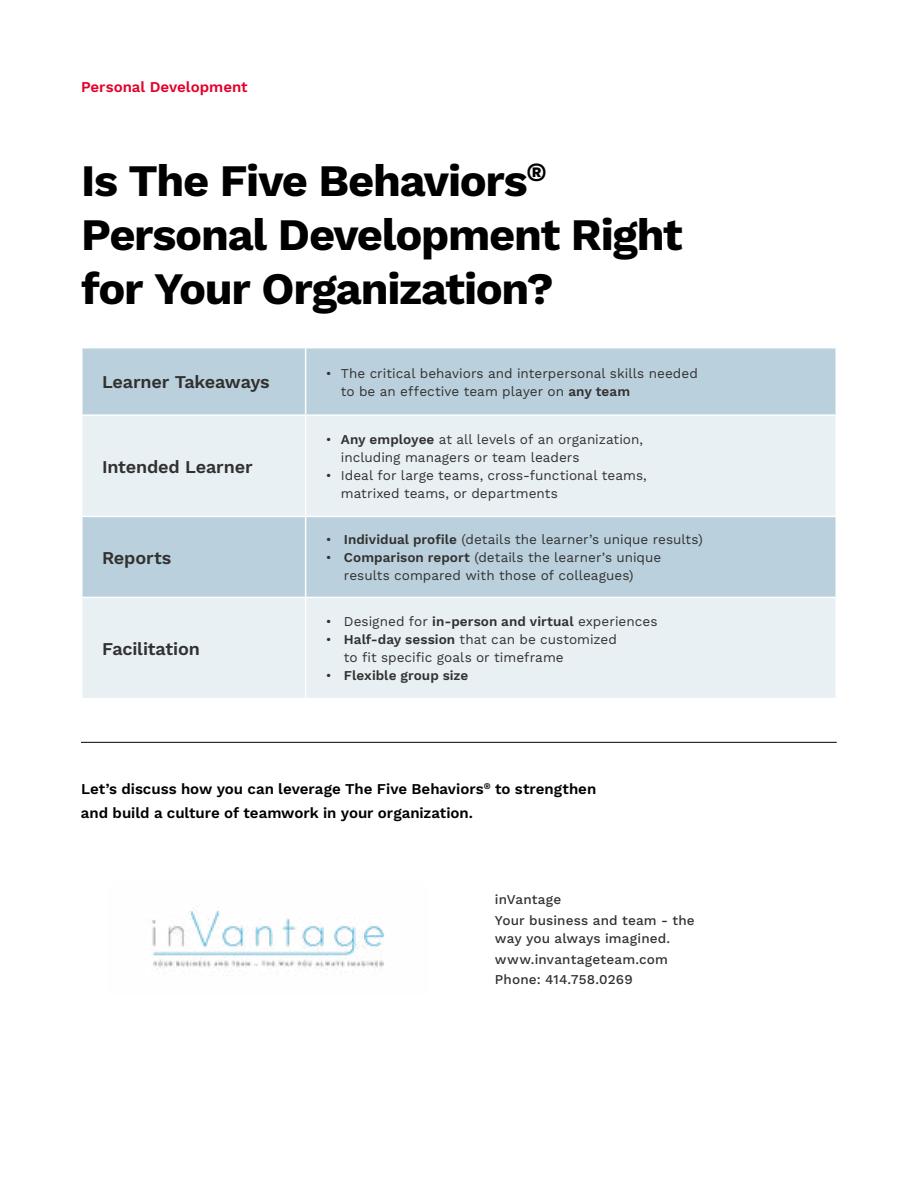
<style>
.page{position:relative;width:918px;height:1188px;background:#fff}
.page>*{position:absolute;margin:0;border:0;box-sizing:border-box;transform-origin:0 0}
.t1{font:700 45px/54px "Work Sans";letter-spacing:-.03em;color:#000}
.t2{font:600 18px "Work Sans";letter-spacing:-.01em;color:#323131}
.t3{font:600 15px/24px "Work Sans";color:#000}
.t4{font:600 15px "Work Sans";color:#e4002b}
.t5{font:13.5px/18px "Work Sans";color:#323131}
.t6{font:500 13.5px/20.7px "Work Sans";letter-spacing:.01em;color:#323131}
.t7{font:600 13.5px "Work Sans";color:#323131}
.s1{font-weight:600}
.s2{font-weight:400}
</style>
<div class="page">
<div style="left:82px;top:348px;width:754px;height:66px;background:#bad1dd"></div>
<svg style="left:82px;top:416px;width:754px;height:282px;background:#dbe7ed"></svg>
<hr style="left:305px;top:416px;width:1px;height:100px;background:#fff">
<hr style="left:81px;top:516px;width:225px;height:1px;background:#fff">
<hr style="left:306px;top:516px;width:531px;height:1px;background:#fff">
<hr style="left:305px;top:517px;width:1px;height:80px;background:#fff">
<hr style="left:81px;top:597px;width:225px;height:1px;background:#fff">
<hr style="left:306px;top:597px;width:531px;height:1px;background:#fff">
<hr style="left:305px;top:598px;width:1px;height:100px;background:#fff">
<hr style="left:305px;top:348px;width:1px;height:66px;background:#fff">
<hr style="left:81px;top:742px;width:756px;height:1px;background:#000">
<img style="left:152px;top:908px;width:232px;height:68px">
<p class="t4" style="left:81px;top:79px;width:168px">Personal Development</p>
<h1 class="t1" style="left:81px;top:156px;width:603px">Is The Five Behaviors<sup>®<br></sup>Personal Development Right for Your Organization?</h1>
<h2 class="t2" style="left:102px;top:372px;width:169px">Learner Takeaways</h2>
<p class="t5" style="left:341px;top:365px;width:358px;text-indent:-15px">• The critical behaviors and interpersonal skills needed to be an effective team player on <span class="s1">any team</span></p>
<h2 class="t2" style="left:102px;top:456px;width:152px">Intended Learner</h2>
<h2 class="t2" style="left:102px;top:547px;width:71px">Reports</h2>
<h2 class="t2" style="left:102px;top:638px;width:99px">Facilitation</h2>
<p class="t5" style="left:341px;top:431px;width:304px;text-indent:-15px">• <span class="s1">Any employee</span> at all levels of an organization, including managers or team leaders</p>
<p class="t5" style="left:341px;top:467px;width:307px;text-indent:-15px">• Ideal for large teams, cross-functional teams, matrixed teams, or departments</p>
<p class="t5" style="left:326px;top:531px;width:378px">• <span class="s1">Individual profile</span> (details the learner’s unique results)</p>
<p class="t5" style="left:344px;top:549px;width:319px;text-indent:-18px">• <span class="s1">Comparison report</span> (details the learner’s unique results compared with those of colleagues)</p>
<p class="t5" style="left:326px;top:613px;width:333px">• Designed for <span class="s1">in-person and virtual</span> experiences</p>
<p class="t5" style="left:344px;top:631px;width:275px;text-indent:-18px">• <span class="s1">Half-day session</span> that can be customized to fit specific goals or timeframe</p>
<p class="t7" style="left:326px;top:668px;width:144px"><span class="s2">•</span> Flexible group size</p>
<p class="t3" style="left:81px;top:777px;width:517px">Let’s discuss how you can leverage The Five Behaviors<sup>®</sup> to strengthen and build a culture of teamwork in your organization.</p>
<p class="t6" style="left:495px;top:890px;width:201px">inVantage<br>Your business and team - the</p>
<p class="t6" style="left:495px;top:929px;width:177px">way you always imagined. www.invantageteam.com<br>Phone: 414.758.0269</p>
</div>
